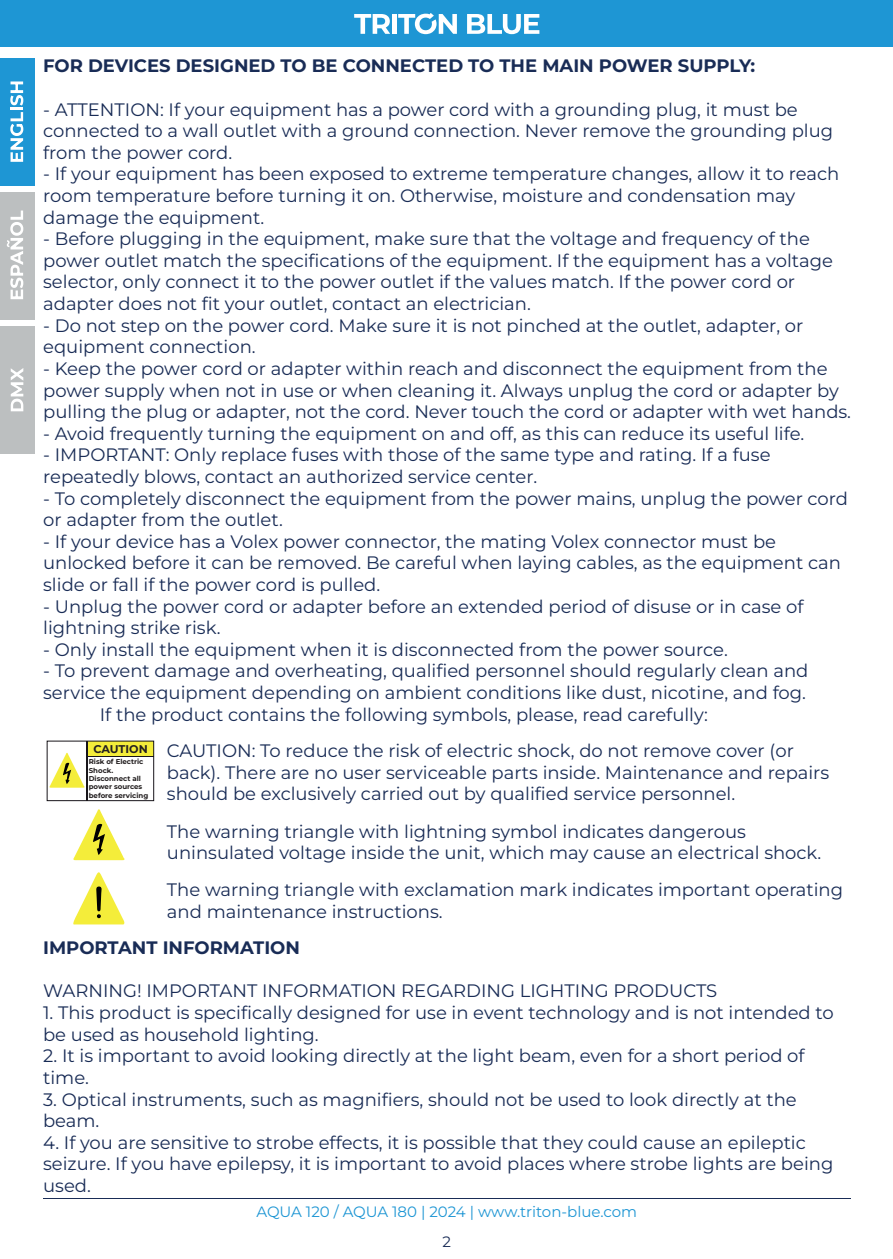
<style>
.page{position:relative;width:893px;height:1259px;background:#fff}
.page>*{position:absolute;margin:0;border:0;box-sizing:border-box;transform-origin:0 0}
.t1{font:100 18px/21.6px "Montserrat";color:#192c56}
.t2{font:700 18px "Montserrat";color:#192c56}
.t3{font:100 15px "Montserrat";color:#1e96d4}
.t4{font:100 15px "Montserrat";color:#192c56}
.t5{font:700 11.1px "Montserrat";letter-spacing:-.005em;color:#231f20}
.t6{font:700 6.9px/8.4px "Montserrat";color:#231f20}
</style>
<div class="page">
<hr style="left:43px;top:1198px;width:808px;height:1px;background:#192c56">
<div style="left:0;top:59px;width:34px;height:127px;background:#1e96d4"></div>
<div style="left:0;top:192px;width:34px;height:128px;background:#bcbfc0"></div>
<div style="left:0;top:326px;width:34px;height:127px;background:#bcbfc0"></div>
<svg style="left:10px;top:81px;width:13px;height:81px"></svg>
<svg style="left:7px;top:210px;width:16px;height:89px"></svg>
<svg style="left:11px;top:368px;width:12px;height:43px"></svg>
<div style="left:0;top:0;width:893px;height:47px;background:#1e96d4"></div>
<svg style="left:354px;top:14px;width:36px;height:20px"></svg>
<div style="left:392px;top:14px;width:5px;height:20px;background:#fff"></div>
<svg style="left:467px;top:14px;width:72px;height:20px"></svg>
<svg style="left:398px;top:13px;width:59px;height:21px"></svg>
<svg style="left:73px;top:809px;width:51px;height:51px"></svg>
<svg style="left:73px;top:872px;width:52px;height:52px"></svg>
<div style="left:87px;top:741px;width:67px;height:15px;background:#f4ed3a"></div>
<hr style="left:87px;top:756px;width:67px;height:1px;background:#18151a">
<hr style="left:87px;top:741px;width:1px;height:59px;background:#18151a">
<svg style="left:49px;top:753px;width:35px;height:35px"></svg>
<div style="left:47px;top:740px;width:107px;height:61px;border:1px solid #18151a"></div>
<p class="t2" style="left:43px;top:54px;width:714px">FOR DEVICES DESIGNED TO BE CONNECTED TO THE MAIN POWER SUPPLY:</p>
<p class="t1" style="left:43px;top:98px;width:791px">- ATTENTION: If your equipment has a power cord with a grounding plug, it must be connected to a wall outlet with a ground connection. Never remove the grounding plug from the power cord.</p>
<p class="t1" style="left:43px;top:163px;width:797px">- If your equipment has been exposed to extreme temperature changes, allow it to reach room temperature before turning it on. Otherwise, moisture and condensation may damage the equipment.</p>
<p class="t1" style="left:43px;top:228px;width:791px">- Before plugging in the equipment, make sure that the voltage and frequency of the power outlet match the specifications of the equipment. If the equipment has a voltage selector, only connect it to the power outlet if the values match. If the power cord or adapter does not fit your outlet, contact an electrician.</p>
<p class="t1" style="left:43px;top:314px;width:762px">- Do not step on the power cord. Make sure it is not pinched at the outlet, adapter, or equipment connection.</p>
<p class="t1" style="left:43px;top:357px;width:809px">- Keep the power cord or adapter within reach and disconnect the equipment from the power supply when not in use or when cleaning it. Always unplug the cord or adapter by pulling the plug or adapter, not the cord. Never touch the cord or adapter with wet hands.</p>
<p class="t1" style="left:43px;top:422px;width:763px">- Avoid frequently turning the equipment on and off, as this can reduce its useful life.</p>
<p class="t1" style="left:43px;top:444px;width:729px">- IMPORTANT: Only replace fuses with those of the same type and rating. If a fuse repeatedly blows, contact an authorized service center.</p>
<p class="t1" style="left:43px;top:487px;width:806px">- To completely disconnect the equipment from the power mains, unplug the power cord or adapter from the outlet.</p>
<p class="t1" style="left:43px;top:530px;width:799px">- If your device has a Volex power connector, the mating Volex connector must be unlocked before it can be removed. Be careful when laying cables, as the equipment can slide or fall if the power cord is pulled.</p>
<p class="t1" style="left:43px;top:595px;width:762px">- Unplug the power cord or adapter before an extended period of disuse or in case of lightning strike risk.</p>
<p class="t1" style="left:43px;top:638px;width:686px">- Only install the equipment when it is disconnected from the power source.</p>
<p class="t1" style="left:43px;top:660px;width:767px">- To prevent damage and overheating, qualified personnel should regularly clean and</p>
<p class="t1" style="left:43px;top:681px;width:764px">service the equipment depending on ambient conditions like dust, nicotine, and fog.</p>
<p class="t1" style="left:100px;top:703px;width:609px">If the product contains the following symbols, please, read carefully:</p>
<p class="t5" style="left:93px;top:741px;width:56px">CAUTION</p>
<p class="t6" style="left:89px;top:757px;width:61px">Risk of Electric<br>Shock.<br>Disconnect all power sources before servicing</p>
<p class="t1" style="left:167px;top:739px;width:664px">CAUTION: To reduce the risk of electric shock, do not remove cover (or back). There are no user serviceable parts inside. Maintenance and repairs should be exclusively carried out by qualified service personnel.</p>
<p class="t1" style="left:167px;top:820px;width:656px">The warning triangle with lightning symbol indicates dangerous uninsulated voltage inside the unit, which may cause an electrical shock.</p>
<p class="t1" style="left:167px;top:878px;width:678px">The warning triangle with exclamation mark indicates important operating and maintenance instructions.</p>
<p class="t2" style="left:43px;top:936px;width:258px">IMPORTANT INFORMATION</p>
<p class="t1" style="left:43px;top:979px;width:676px">WARNING! IMPORTANT INFORMATION REGARDING LIGHTING PRODUCTS</p>
<p class="t1" style="left:43px;top:1001px;width:792px">1. This product is specifically designed for use in event technology and is not intended to be used as household lighting.</p>
<p class="t1" style="left:43px;top:1044px;width:763px">2. It is important to avoid looking directly at the light beam, even for a short period of time.</p>
<p class="t1" style="left:43px;top:1087px;width:755px">3. Optical instruments, such as magnifiers, should not be used to look directly at the beam.</p>
<p class="t1" style="left:43px;top:1131px;width:792px">4. If you are sensitive to strobe effects, it is possible that they could cause an epileptic seizure. If you have epilepsy, it is important to avoid places where strobe lights are being used.</p>
<p class="t3" style="left:256px;top:1201px;width:382px">AQUA 120 / AQUA 180 | 2024 | www.triton-blue.com</p>
<p class="t4" style="left:442px;top:1231px;width:10px">2</p>
</div>
